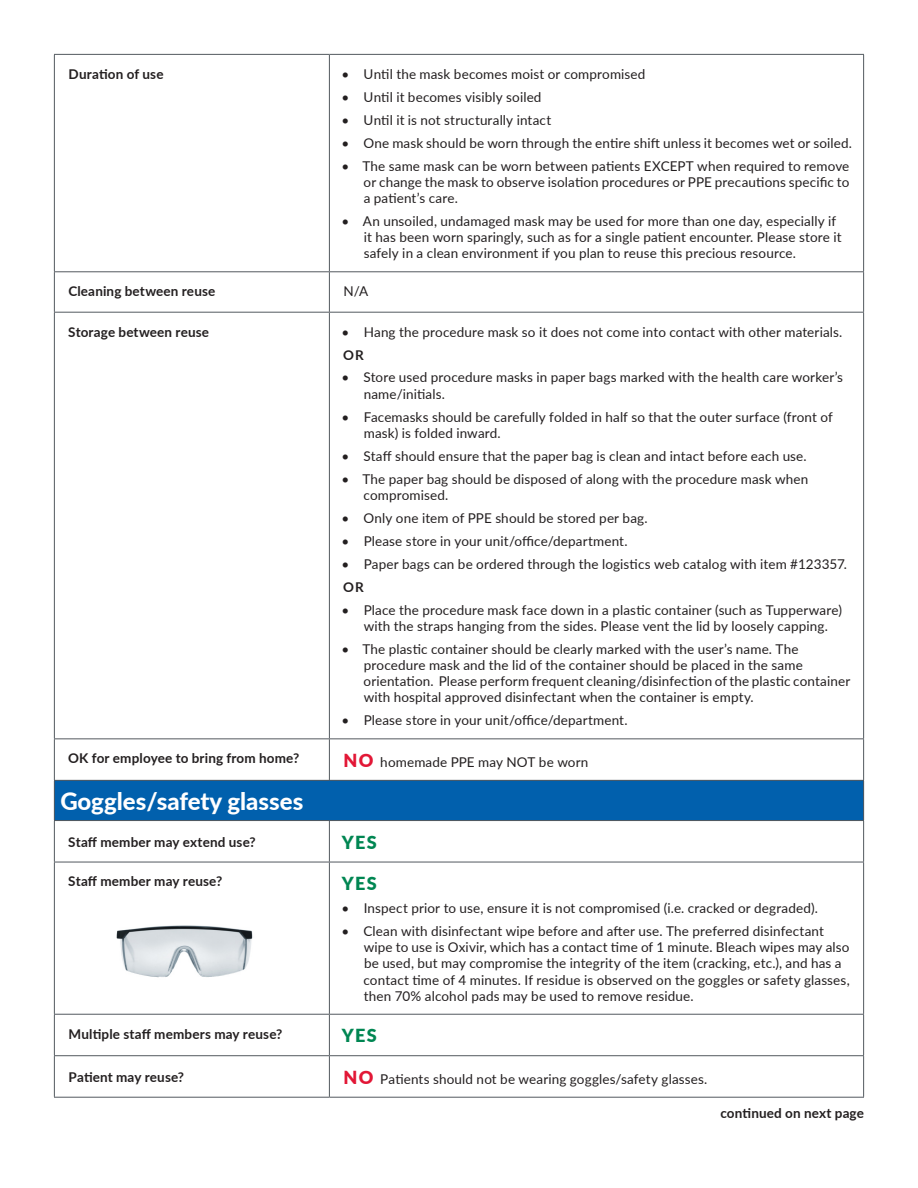
<style>
.page{position:relative;width:918px;height:1188px;background:#fff}
.page>*{position:absolute;margin:0;border:0;box-sizing:border-box;transform-origin:0 0}
.t1{font:800 24px "Lato";color:#fff}
.t2{font:900 18px "Lato";letter-spacing:.075em;color:#008652}
.t3{font:13.5px/16.2px "Lato";letter-spacing:.01em;color:#231f20}
.t4{font:700 13.5px "Lato";letter-spacing:.01em;color:#231f20}
.s1{font-weight:900;font-size:18px;color:#e21736}
</style>
<div class="page">
<div style="left:54px;top:780px;width:810px;height:41px;background:#0160ad"></div>
<hr style="left:54px;top:780px;width:275px;height:1px;background:#53595f">
<hr style="left:54px;top:781px;width:1px;height:39px;background:#53595f">
<hr style="left:329px;top:780px;width:535px;height:1px;background:#53595f">
<hr style="left:863px;top:781px;width:1px;height:39px;background:#53595f">
<hr style="left:54px;top:820px;width:275px;height:1px;background:#53595f">
<hr style="left:54px;top:821px;width:1px;height:41px;background:#53595f">
<hr style="left:329px;top:820px;width:535px;height:1px;background:#53595f">
<hr style="left:329px;top:821px;width:1px;height:41px;background:#53595f">
<hr style="left:863px;top:821px;width:1px;height:41px;background:#53595f">
<hr style="left:54px;top:862px;width:275px;height:1px;background:#53595f">
<hr style="left:54px;top:862px;width:1px;height:152px;background:#53595f">
<hr style="left:329px;top:862px;width:535px;height:1px;background:#53595f">
<hr style="left:329px;top:862px;width:1px;height:152px;background:#53595f">
<hr style="left:863px;top:862px;width:1px;height:152px;background:#53595f">
<hr style="left:54px;top:1014px;width:275px;height:1px;background:#53595f">
<hr style="left:54px;top:1015px;width:1px;height:40px;background:#53595f">
<hr style="left:329px;top:1014px;width:535px;height:1px;background:#53595f">
<hr style="left:329px;top:1015px;width:1px;height:40px;background:#53595f">
<hr style="left:863px;top:1015px;width:1px;height:40px;background:#53595f">
<hr style="left:54px;top:1055px;width:275px;height:1px;background:#53595f">
<hr style="left:54px;top:1056px;width:1px;height:41px;background:#53595f">
<hr style="left:329px;top:1055px;width:535px;height:1px;background:#53595f">
<hr style="left:329px;top:1056px;width:1px;height:41px;background:#53595f">
<hr style="left:863px;top:1056px;width:1px;height:41px;background:#53595f">
<hr style="left:54px;top:1097px;width:275px;height:1px;background:#53595f">
<hr style="left:329px;top:1097px;width:535px;height:1px;background:#53595f">
<hr style="left:54px;top:54px;width:275px;height:1px;background:#53595f">
<hr style="left:54px;top:55px;width:1px;height:216px;background:#53595f">
<hr style="left:329px;top:54px;width:535px;height:1px;background:#53595f">
<hr style="left:329px;top:55px;width:1px;height:216px;background:#53595f">
<hr style="left:863px;top:55px;width:1px;height:216px;background:#53595f">
<hr style="left:54px;top:271px;width:275px;height:1px;background:#53595f">
<hr style="left:54px;top:272px;width:1px;height:40px;background:#53595f">
<hr style="left:329px;top:271px;width:535px;height:1px;background:#53595f">
<hr style="left:329px;top:272px;width:1px;height:40px;background:#53595f">
<hr style="left:863px;top:272px;width:1px;height:40px;background:#53595f">
<hr style="left:54px;top:312px;width:275px;height:1px;background:#53595f">
<hr style="left:54px;top:313px;width:1px;height:425px;background:#53595f">
<hr style="left:329px;top:312px;width:535px;height:1px;background:#53595f">
<hr style="left:329px;top:313px;width:1px;height:425px;background:#53595f">
<hr style="left:863px;top:313px;width:1px;height:425px;background:#53595f">
<hr style="left:54px;top:738px;width:275px;height:1px;background:#53595f">
<hr style="left:54px;top:739px;width:1px;height:41px;background:#53595f">
<hr style="left:329px;top:738px;width:535px;height:1px;background:#53595f">
<hr style="left:329px;top:739px;width:1px;height:41px;background:#53595f">
<hr style="left:863px;top:739px;width:1px;height:41px;background:#53595f">
<img style="left:116px;top:925px;width:137px;height:53px">
<p class="t4" style="left:69px;top:64px;width:96px">Duration of use</p>
<p class="t3" style="left:341px;top:65px;width:306px">• Until the mask becomes moist or compromised</p>
<p class="t3" style="left:341px;top:88px;width:202px">• Until it becomes visibly soiled</p>
<p class="t3" style="left:341px;top:111px;width:211px">• Until it is not structurally intact</p>
<p class="t3" style="left:341px;top:134px;width:512px">• One mask should be worn through the entire shift unless it becomes wet or soiled.</p>
<p class="t3" style="left:364px;top:157px;width:487px;text-align:justify;text-indent:-22px">• The same mask can be worn between patients EXCEPT when required to remove or change the mask to observe isolation procedures or PPE precautions specific to a patient’s care.</p>
<p class="t3" style="left:364px;top:212px;width:479px;text-indent:-22px">• An unsoiled, undamaged mask may be used for more than one day, especially if it has been worn sparingly, such as for a single patient encounter. Please store it safely in a clean environment if you plan to reuse this precious resource.</p>
<p class="t4" style="left:68px;top:281px;width:149px">Cleaning between reuse</p>
<p class="t3" style="left:343px;top:283px;width:26px">N/A</p>
<p class="t4" style="left:68px;top:322px;width:142px">Storage between reuse</p>
<p class="t3" style="left:341px;top:323px;width:502px">• Hang the procedure mask so it does not come into contact with other materials.</p>
<p class="t4" style="left:343px;top:345px;width:22px">OR</p>
<p class="t3" style="left:364px;top:369px;width:481px;text-indent:-22px">• Store used procedure masks in paper bags marked with the health care worker’s name/initials.</p>
<p class="t3" style="left:364px;top:408px;width:470px;text-indent:-22px">• Facemasks should be carefully folded in half so that the outer surface (front of mask) is folded inward.</p>
<p class="t3" style="left:341px;top:447px;width:467px">• Staff should ensure that the paper bag is clean and intact before each use.</p>
<p class="t3" style="left:364px;top:470px;width:446px;text-indent:-22px">• The paper bag should be disposed of along with the procedure mask when compromised.</p>
<p class="t3" style="left:341px;top:509px;width:308px">• Only one item of PPE should be stored per bag.</p>
<p class="t3" style="left:341px;top:532px;width:288px">• Please store in your unit/office/department.</p>
<p class="t3" style="left:341px;top:555px;width:507px">• Paper bags can be ordered through the logistics web catalog with item #123357.</p>
<p class="t4" style="left:343px;top:577px;width:22px">OR</p>
<p class="t3" style="left:364px;top:601px;width:480px;text-indent:-22px">• Place the procedure mask face down in a plastic container (such as Tupperware) with the straps hanging from the sides. Please vent the lid by loosely capping.</p>
<p class="t3" style="left:364px;top:640px;width:488px;text-indent:-22px">• The plastic container should be clearly marked with the user’s name. The procedure mask and the lid of the container should be placed in the same orientation. Please perform frequent cleaning/disinfection of the plastic container with hospital approved disinfectant when the container is empty.</p>
<p class="t3" style="left:341px;top:712px;width:288px">• Please store in your unit/office/department.</p>
<p class="t4" style="left:68px;top:748px;width:233px">OK for employee to bring from home?</p>
<p class="t3" style="left:343px;top:753px;width:246px"><span class="s1">NO</span> homemade PPE may NOT be worn</p>
<p class="t1" style="left:60px;top:784px;width:244px">Goggles/safety glasses</p>
<p class="t4" style="left:68px;top:832px;width:189px">Staff member may extend use?</p>
<p class="t2" style="left:342px;top:828px;width:37px">YES</p>
<p class="t4" style="left:68px;top:872px;width:155px">Staff member may reuse?</p>
<p class="t2" style="left:342px;top:870px;width:37px">YES</p>
<p class="t3" style="left:341px;top:899px;width:478px">• Inspect prior to use, ensure it is not compromised (i.e. cracked or degraded).</p>
<p class="t3" style="left:364px;top:922px;width:488px;text-indent:-22px">• Clean with disinfectant wipe before and after use. The preferred disinfectant wipe to use is Oxivir, which has a contact time of 1 minute. Bleach wipes may also be used, but may compromise the integrity of the item (cracking, etc.), and has a contact time of 4 minutes. If residue is observed on the goggles or safety glasses, then 70% alcohol pads may be used to remove residue.</p>
<p class="t4" style="left:69px;top:1024px;width:215px">Multiple staff members may reuse?</p>
<p class="t2" style="left:342px;top:1022px;width:37px">YES</p>
<p class="t4" style="left:69px;top:1067px;width:117px">Patient may reuse?</p>
<p class="t3" style="left:343px;top:1070px;width:365px"><span class="s1">NO</span> Patients should not be wearing goggles/safety glasses.</p>
<p class="t4" style="left:720px;top:1103px;width:145px">continued on next page</p>
</div>
